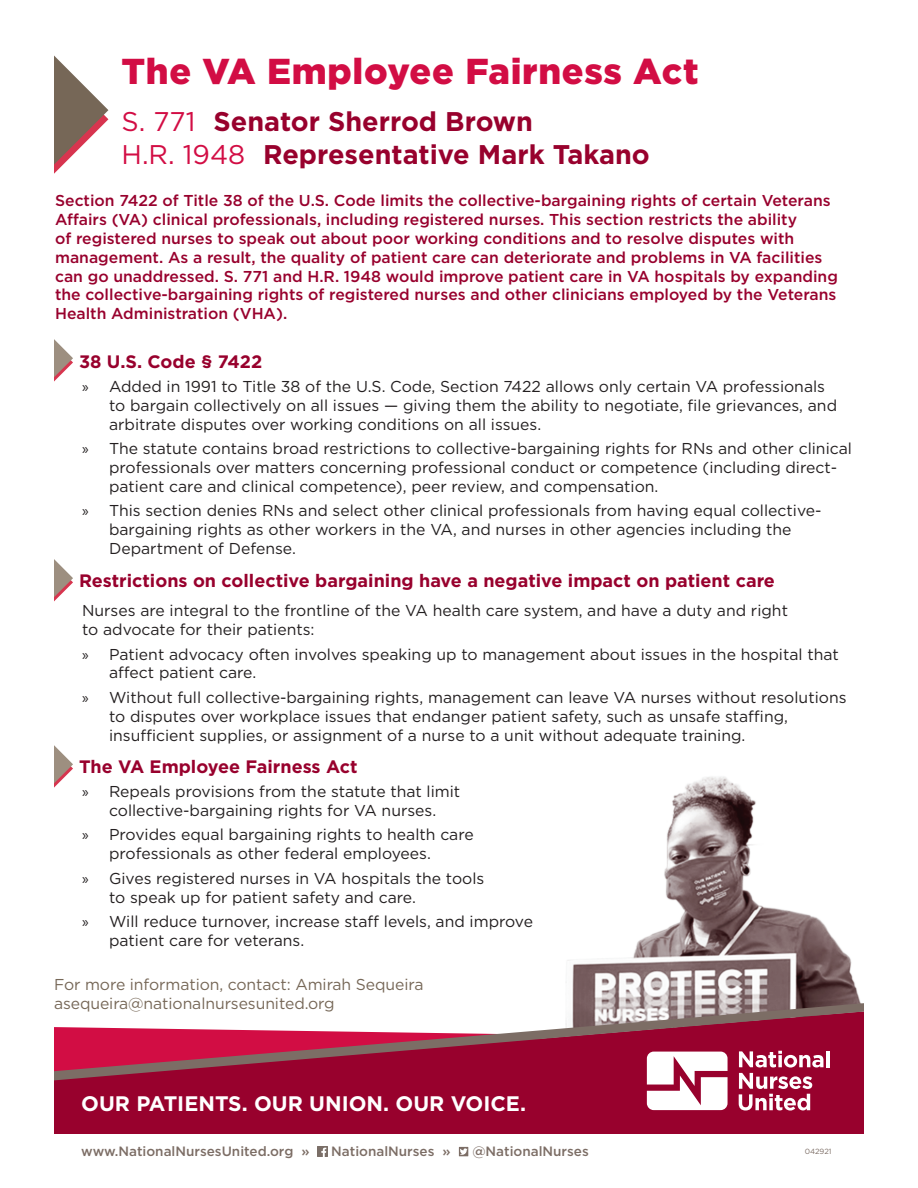
<style>
.page{position:relative;width:918px;height:1188px;background:#fff}
.page>*{position:absolute;margin:0;border:0;box-sizing:border-box;transform-origin:0 0}
.t1{font:900 36px "Gotham";letter-spacing:.02em;color:#d20d44}
.subhead{font:700 27px/33px "Gotham";color:#98012d}
.t2{font:700 21px "Gotham";color:#fff}
.subhead-2{font:700 18px "Gotham";color:#98012d}
.Body{font:15.75px/18.9px "Gotham";color:#231f20}
.Body-2{font:500 15.75px/18.9px "Gotham";color:#98012d}
.Body-3{font:15.75px/18.9px "Gotham";letter-spacing:-.005em;color:#766757}
.t3{font:500 13.5px "Gotham";color:#7c6d65}
.t4{font:7.5px "Gotham";color:#7c6d65}
.s1{font-weight:400;color:#d20d44}
.s2{font-family:"Myriad Pro"}
</style>
<div class="page">
<img style="left:566px;top:776px;width:295px;height:227px">
<svg style="left:54px;top:56px;width:54px;height:118px"></svg>
<svg style="left:54px;top:339px;width:19px;height:43px"></svg>
<svg style="left:54px;top:559px;width:19px;height:42px"></svg>
<svg style="left:54px;top:745px;width:19px;height:43px"></svg>
<div style="left:54px;top:1080px;width:810px;height:54px;background:#98012d"></div>
<svg style="left:739px;top:1080px;width:84px;height:31px"></svg>
<svg style="left:647px;top:1080px;width:81px;height:30px"></svg>
<svg style="left:54px;top:1003px;width:810px;height:77px"></svg>
<svg style="left:318px;top:1147px;width:9px;height:9px"></svg>
<svg style="left:459px;top:1147px;width:9px;height:9px"></svg>
<p class="t1" style="left:122px;top:47px;width:579px">The VA Employee Fairness Act</p>
<p class="subhead" style="left:122px;top:105px;width:530px"><span class="s1">S. 771</span> Senator Sherrod Brown<br><span class="s1">H.R. 1948</span> Representative Mark Takano</p>
<p class="Body-2" style="left:55px;top:191px;width:784px">Section 7422 of Title 38 of the U.S. Code limits the collective-bargaining rights of certain Veterans Affairs (VA) clinical professionals, including registered nurses. This section restricts the ability<br>of registered nurses to speak out about poor working conditions and to resolve disputes with management. As a result, the quality of patient care can deteriorate and problems in VA facilities can go unaddressed. S. 771 and H.R. 1948 would improve patient care in VA hospitals by expanding the collective-bargaining rights of registered nurses and other clinicians employed by the Veterans Health Administration (VHA).</p>
<p class="subhead-2" style="left:79px;top:350px;width:185px">38 U.S. Code § 7422</p>
<p class="Body" style="left:109px;top:377px;width:730px;text-indent:-27px"><span class="s2">»</span> Added in 1991 to Title 38 of the U.S. Code, Section 7422 allows only certain VA professionals to bargain collectively on all issues — giving them the ability to negotiate, file grievances, and arbitrate disputes over working conditions on all issues.</p>
<p class="Body" style="left:109px;top:439px;width:745px;text-indent:-27px"><span class="s2">»</span> The statute contains broad restrictions to collective-bargaining rights for RNs and other clinical professionals over matters concerning professional conduct or competence (including direct&shy;patient care and clinical competence), peer review, and compensation.</p>
<p class="Body" style="left:109px;top:501px;width:714px;text-indent:-27px"><span class="s2">»</span> This section denies RNs and select other clinical professionals from having equal collective&shy;bargaining rights as other workers in the VA, and nurses in other agencies including the<br>Department of Defense.</p>
<p class="subhead-2" style="left:79px;top:568px;width:697px">Restrictions on collective bargaining have a negative impact on patient care</p>
<p class="Body" style="left:82px;top:601px;width:707px">Nurses are integral to the frontline of the VA health care system, and have a duty and right to advocate for their patients:</p>
<p class="Body" style="left:109px;top:644px;width:731px;text-indent:-27px"><span class="s2">»</span> Patient advocacy often involves speaking up to management about issues in the hospital that affect patient care.</p>
<p class="Body" style="left:109px;top:687px;width:739px;text-indent:-27px"><span class="s2">»</span> Without full collective-bargaining rights, management can leave VA nurses without resolutions to disputes over workplace issues that endanger patient safety, such as unsafe staffing, insufficient supplies, or assignment of a nurse to a unit without adequate training.</p>
<p class="subhead-2" style="left:79px;top:755px;width:280px">The VA Employee Fairness Act</p>
<p class="Body" style="left:82px;top:782px;width:380px;text-align:center"><span class="s2">»</span> Repeals provisions from the statute that limit collective-bargaining rights for VA nurses.</p>
<p class="Body" style="left:109px;top:825px;width:366px;text-indent:-27px"><span class="s2">»</span> Provides equal bargaining rights to health care professionals as other federal employees.</p>
<p class="Body" style="left:109px;top:868px;width:377px;text-indent:-27px"><span class="s2">»</span> Gives registered nurses in VA hospitals the tools to speak up for patient safety and care.</p>
<p class="Body" style="left:109px;top:911px;width:425px;text-indent:-27px"><span class="s2">»</span> Will reduce turnover, increase staff levels, and improve patient care for veterans.</p>
<p class="Body-3" style="left:54px;top:975px;width:371px">For more information, contact: Amirah Sequeira asequeira@nationalnursesunited.org</p>
<p class="t2" style="left:81px;top:1089px;width:446px">OUR PATIENTS. OUR UNION. OUR VOICE.</p>
<p class="t3" style="left:81px;top:1143px;width:230px">www.NationalNursesUnited.org »</p>
<p class="t3" style="left:331px;top:1143px;width:121px">NationalNurses »</p>
<p class="t3" style="left:472px;top:1143px;width:118px">@NationalNurses</p>
<p class="t4" style="left:805px;top:1147px;width:28px">042921</p>
</div>
